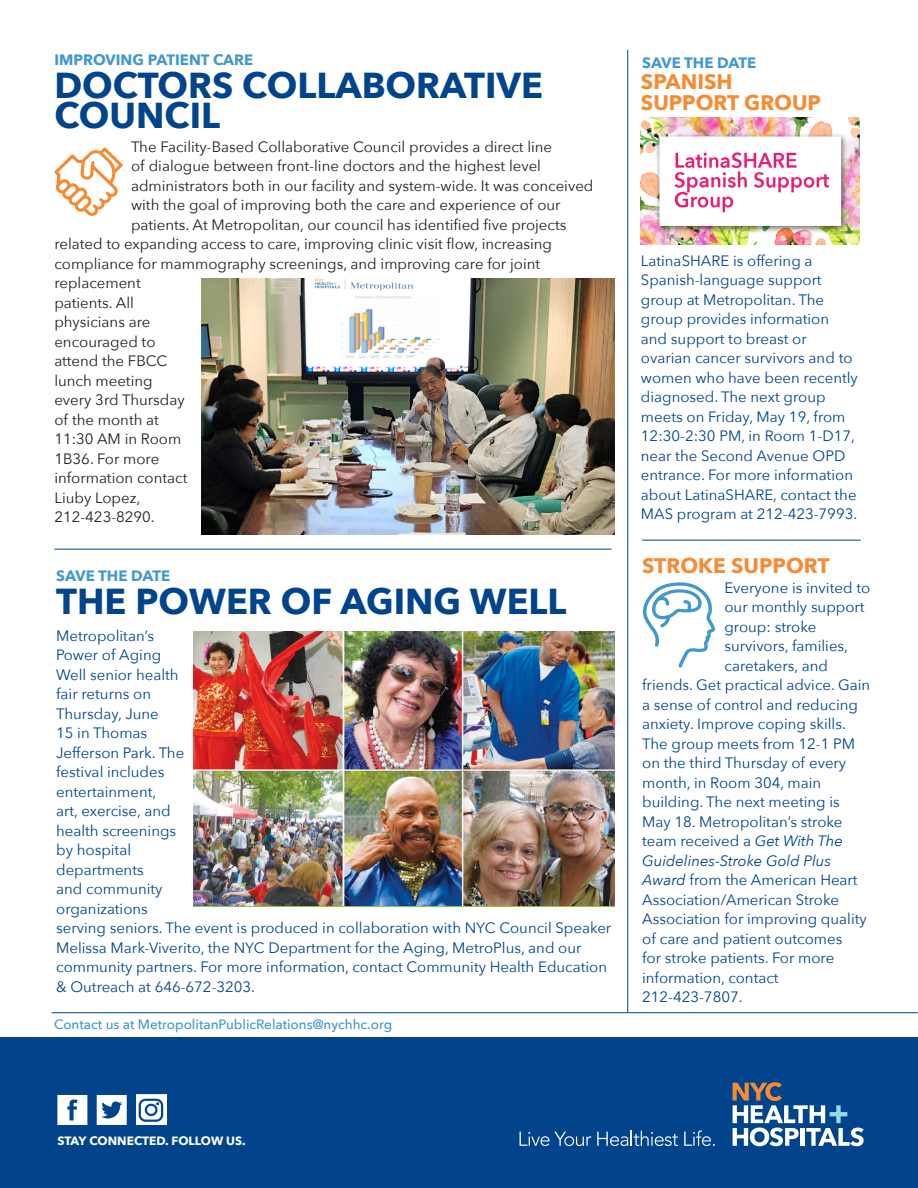
<style>
.page{position:relative;width:918px;height:1188px;background:#fff}
.page>*{position:absolute;margin:0;border:0;box-sizing:border-box;transform-origin:0 0}
.ourPeople_bio{font:700 36px/30px "Avenir Next";color:#01448c}
.text{font:700 36px "Avenir Next";color:#01448c}
.ourPeople_bio-2{font:700 21px "Avenir Next";color:#f58b32}
.text-2{font:15px/19.5px "Avenir Next";color:#01448c}
.text-3{font:15px "Avenir Next";color:#231f20}
.ourPeople_bio-3{font:15px "Avenir Next";color:#01448c}
.ourPeople_bio-4{font:700 15px "Avenir Next";color:#4298cd}
.ourPeople_bio-5{font:italic 15px "Avenir Next";color:#01448c}
.text-4{font:700 15px "Avenir Next";color:#4298cd}
.text-5{font:500 13.5px "Avenir Next";color:#4298cd}
.t1{font:700 12px "Avenir Next";color:#fff}
.s1{font-style:italic}
</style>
<div class="page">
<div style="left:0;top:1037px;width:918px;height:151px;background:#01448c"></div>
<svg style="left:520px;top:1132px;width:71px;height:14px"></svg>
<svg style="left:597px;top:1131px;width:81px;height:15px"></svg>
<svg style="left:684px;top:1130px;width:31px;height:16px"></svg>
<svg style="left:733px;top:1082px;width:131px;height:64px"></svg>
<svg style="left:57px;top:1095px;width:30px;height:30px"></svg>
<svg style="left:97px;top:1095px;width:30px;height:30px"></svg>
<img style="left:136px;top:1095px;width:30px;height:30px">
<hr style="left:627px;top:50px;width:1px;height:963px;background:#01448c">
<hr style="left:642px;top:540px;width:219px;height:1px;background:#01448c">
<hr style="left:52px;top:1012px;width:866px;height:1px;background:#01448c">
<hr style="left:54px;top:549px;width:558px;height:1px;background:#01448c">
<img style="left:641px;top:118px;width:218px;height:127px">
<svg style="left:643px;top:582px;width:72px;height:86px"></svg>
<img style="left:194px;top:631px;width:421px;height:276px">
<svg style="left:54px;top:147px;width:69px;height:69px"></svg>
<img style="left:202px;top:278px;width:413px;height:256px">
<p class="ourPeople_bio-4" style="left:54px;top:46px;width:200px">IMPROVING PATIENT CARE</p>
<p class="ourPeople_bio" style="left:54px;top:69px;width:490px">DOCTORS COLLABORATIVE<br>COUNCIL</p>
<p class="text-3" style="left:131px;top:134px;width:423px">The Facility-Based Collaborative Council provides a direct line</p>
<p class="text-3" style="left:131px;top:153px;width:412px">of dialogue between front-line doctors and the highest level</p>
<p class="text-3" style="left:131px;top:173px;width:464px">administrators both in our facility and system-wide. It was conceived</p>
<p class="text-3" style="left:131px;top:192px;width:431px">with the goal of improving both the care and experience of our</p>
<p class="text-3" style="left:131px;top:212px;width:437px">patients. At Metropolitan, our council has identified five projects</p>
<p class="text-3" style="left:54px;top:231px;width:499px">related to expanding access to care, improving clinic visit flow, increasing</p>
<p class="text-3" style="left:54px;top:251px;width:487px">compliance for mammography screenings, and improving care for joint</p>
<p class="text-3" style="left:54px;top:270px;width:88px">replacement</p>
<p class="text-3" style="left:54px;top:290px;width:81px">patients. All</p>
<p class="text-3" style="left:54px;top:309px;width:98px">physicians are</p>
<p class="text-3" style="left:54px;top:329px;width:103px">encouraged to</p>
<p class="text-3" style="left:54px;top:348px;width:115px">attend the FBCC</p>
<p class="text-3" style="left:54px;top:368px;width:100px">lunch meeting</p>
<p class="text-3" style="left:54px;top:387px;width:132px">every 3rd Thursday</p>
<p class="text-3" style="left:54px;top:407px;width:106px">of the month at</p>
<p class="text-3" style="left:54px;top:426px;width:128px">11:30 AM in Room</p>
<p class="text-3" style="left:54px;top:446px;width:106px">1B36. For more</p>
<p class="text-3" style="left:54px;top:465px;width:135px">information contact</p>
<p class="text-3" style="left:54px;top:485px;width:87px">Liuby Lopez,</p>
<p class="text-3" style="left:54px;top:504px;width:102px">212-423-8290.</p>
<p class="text-4" style="left:56px;top:563px;width:116px">SAVE THE DATE</p>
<p class="text" style="left:56px;top:570px;width:512px">THE POWER OF AGING WELL</p>
<p class="text-2" style="left:56px;top:625px;width:557px">Metropolitan’s<br>Power of Aging<br>Well senior health<br>fair returns on<br>Thursday, June<br>15 in Thomas<br>Jefferson Park. The<br>festival includes<br>entertainment,<br>art, exercise, and<br>health screenings<br>by hospital<br>departments<br>and community<br>organizations<br>serving seniors. The event is produced in collaboration with NYC Council Speaker<br>Melissa Mark-Viverito, the NYC Department for the Aging, MetroPlus, and our community partners. For more information, contact Community Health Education &amp; Outreach at 646-672-3203.</p>
<p class="text-5" style="left:54px;top:1013px;width:340px">Contact us at MetropolitanPublicRelations@nychhc.org</p>
<p class="ourPeople_bio-4" style="left:642px;top:50px;width:116px">SAVE THE DATE</p>
<p class="ourPeople_bio-2" style="left:641px;top:63px;width:93px">SPANISH</p>
<p class="ourPeople_bio-2" style="left:641px;top:84px;width:182px">SUPPORT GROUP</p>
<p class="text-2" style="left:641px;top:250px;width:173px">LatinaSHARE is offering a</p>
<p class="text-2" style="left:641px;top:270px;width:219px">Spanish-language support group at Metropolitan. The group provides information and support to breast or ovarian cancer survivors and to women who have been recently diagnosed. The next group meets on Friday, May 19, from<br>12:30-2:30 PM, in Room 1-D17, near the Second Avenue OPD entrance. For more information about LatinaSHARE, contact the</p>
<p class="text-2" style="left:641px;top:504px;width:218px">MAS program at 212-423-7993.</p>
<p class="ourPeople_bio-2" style="left:642px;top:547px;width:189px">STROKE SUPPORT</p>
<p class="ourPeople_bio-3" style="left:724px;top:575px;width:147px">Everyone is invited to</p>
<p class="ourPeople_bio-3" style="left:724px;top:594px;width:142px">our monthly support</p>
<p class="ourPeople_bio-3" style="left:724px;top:614px;width:93px">group: stroke</p>
<p class="ourPeople_bio-3" style="left:724px;top:633px;width:125px">survivors, families,</p>
<p class="ourPeople_bio-3" style="left:724px;top:653px;width:105px">caretakers, and</p>
<p class="ourPeople_bio-3" style="left:642px;top:672px;width:230px">friends. Get practical advice. Gain</p>
<p class="ourPeople_bio-3" style="left:642px;top:692px;width:217px">a sense of control and reducing</p>
<p class="ourPeople_bio-3" style="left:642px;top:711px;width:205px">anxiety. Improve coping skills.</p>
<p class="ourPeople_bio-3" style="left:642px;top:731px;width:215px">The group meets from 12-1 PM</p>
<p class="ourPeople_bio-3" style="left:642px;top:750px;width:206px">on the third Thursday of every</p>
<p class="ourPeople_bio-3" style="left:642px;top:770px;width:181px">month, in Room 304, main</p>
<p class="ourPeople_bio-3" style="left:642px;top:789px;width:199px">building. The next meeting is</p>
<p class="ourPeople_bio-3" style="left:642px;top:809px;width:202px">May 18. Metropolitan’s stroke</p>
<p class="ourPeople_bio-3" style="left:642px;top:828px;width:202px">team received a <span class="s1">Get With The</span></p>
<p class="ourPeople_bio-5" style="left:642px;top:848px;width:191px">Guidelines-Stroke Gold Plus</p>
<p class="ourPeople_bio-3" style="left:642px;top:867px;width:217px"><span class="s1">Award</span> from the American Heart</p>
<p class="ourPeople_bio-3" style="left:642px;top:887px;width:198px">Association/American Stroke</p>
<p class="ourPeople_bio-3" style="left:642px;top:906px;width:226px">Association for improving quality</p>
<p class="ourPeople_bio-3" style="left:642px;top:926px;width:202px">of care and patient outcomes</p>
<p class="ourPeople_bio-3" style="left:642px;top:945px;width:194px">for stroke patients. For more</p>
<p class="ourPeople_bio-3" style="left:642px;top:965px;width:138px">information, contact</p>
<p class="ourPeople_bio-3" style="left:642px;top:984px;width:102px">212-423-7807.</p>
<p class="t1" style="left:57px;top:1131px;width:190px">STAY CONNECTED. FOLLOW US.</p>
</div>
